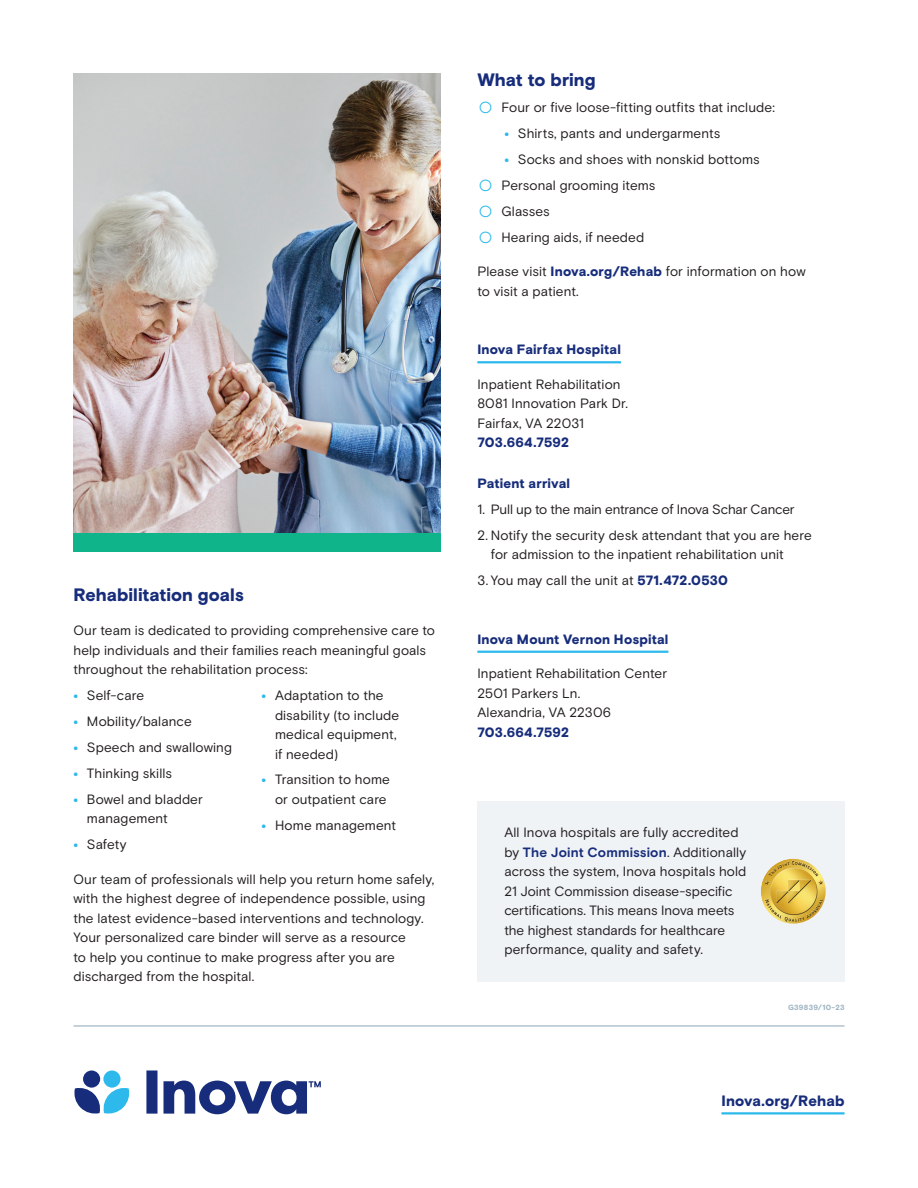
<style>
.page{position:relative;width:918px;height:1188px;background:#fff}
.page>*{position:absolute;margin:0;border:0;box-sizing:border-box;transform-origin:0 0}
.Subhead{font:900 18px "Basis Grotesque Pro";color:#172d7b}
.Website-Right-Aligned_-_Medium{font:900 15px "Basis Grotesque Pro";letter-spacing:.005em;color:#172d7b}
.Body_-_9_13{font:13.5px/19.5px "Basis Grotesque Pro";letter-spacing:.005em;color:#231f20}
.Callout_Left-Aligned_-_Small{font:900 13.5px "Basis Grotesque Pro";letter-spacing:.01em;color:#172d7b}
.Body_-_9_13-2{font:13.5px "Basis Grotesque Pro";letter-spacing:-.015em;color:#231f20}
.Body_-_10_14_No_Space_After{font:900 13.5px "Basis Grotesque Pro";letter-spacing:.01em;color:#172d7b}
.G_Number{font:900 7.5px "Basis Grotesque Pro";letter-spacing:.03em;color:#a3b8c5}
.s1{font-weight:900;color:#2db9ec}
.s2{font-family:"Arial";font-size:27px;color:#2db9ec}
.s3{font-weight:900;color:#172d7b}
.s4{font-weight:700;color:#172d7b}
</style>
<div class="page">
<svg style="left:74px;top:1070px;width:247px;height:45px"></svg>
<hr style="left:73px;top:1025px;width:772px;height:2px;background:#b2c4d0">
<div style="left:477px;top:801px;width:368px;height:180px;background:#f0f3f6"></div>
<hr style="left:721px;top:1112px;width:124px;height:3px;background:#2db9ec">
<img style="left:761px;top:859px;width:65px;height:65px;border-radius:32px">
<hr style="left:477px;top:361px;width:144px;height:2px;background:#2db9ec">
<hr style="left:477px;top:651px;width:191px;height:2px;background:#2db9ec">
<img style="left:73px;top:73px;width:368px;height:460px">
<div style="left:73px;top:533px;width:368px;height:18px;background:#10b48a"></div>
<p class="Subhead" style="left:73px;top:584px;width:172px">Rehabilitation goals</p>
<p class="Body_-_9_13" style="left:73px;top:621px;width:363px">Our team is dedicated to providing comprehensive care to help individuals and their families reach meaningful goals throughout the rehabilitation process:</p>
<p class="Body_-_9_13" style="left:73px;top:686px;width:72px"><span class="s1">•</span> Self-care</p>
<p class="Body_-_9_13" style="left:73px;top:712px;width:120px"><span class="s1">•</span> Mobility/balance</p>
<p class="Body_-_9_13" style="left:73px;top:738px;width:160px"><span class="s1">•</span> Speech and swallowing</p>
<p class="Body_-_9_13" style="left:73px;top:764px;width:100px"><span class="s1">•</span> Thinking skills</p>
<p class="Body_-_9_13" style="left:87px;top:790px;width:117px;text-indent:-14px"><span class="s1">•</span> Bowel and bladder management</p>
<p class="Body_-_9_13" style="left:73px;top:835px;width:55px"><span class="s1">•</span> Safety</p>
<p class="Body_-_9_13" style="left:275px;top:686px;width:126px;text-indent:-14px"><span class="s1">•</span> Adaptation to the disability (to include medical equipment, if needed)</p>
<p class="Body_-_9_13" style="left:262px;top:770px;width:130px;text-align:right"><span class="s1">•</span> Transition to home or outpatient care</p>
<p class="Body_-_9_13" style="left:262px;top:816px;width:136px"><span class="s1">•</span> Home management</p>
<p class="Body_-_9_13" style="left:73px;top:870px;width:362px">Our team of professionals will help you return home safely, with the highest degree of independence possible, using the latest evidence-based interventions and technology.<br>Your personalized care binder will serve as a resource<br>to help you continue to make progress after you are discharged from the hospital.</p>
<p class="Subhead" style="left:477px;top:69px;width:120px">What to bring</p>
<p class="Body_-_9_13" style="left:477px;top:98px;width:299px"><span class="s2">○</span> Four or five loose-fitting outfits that include:</p>
<p class="Body_-_9_13" style="left:504px;top:124px;width:217px"><span class="s1">•</span> Shirts, pants and undergarments</p>
<p class="Body_-_9_13" style="left:504px;top:150px;width:257px"><span class="s1">•</span> Socks and shoes with nonskid bottoms</p>
<p class="Body_-_9_13" style="left:477px;top:176px;width:180px"><span class="s2">○</span> Personal grooming items</p>
<p class="Body_-_9_13" style="left:477px;top:202px;width:74px"><span class="s2">○</span> Glasses</p>
<p class="Body_-_9_13" style="left:477px;top:228px;width:168px"><span class="s2">○</span> Hearing aids, if needed</p>
<p class="Body_-_9_13" style="left:477px;top:262px;width:330px">Please visit <span class="s3">Inova.org/Rehab</span> for information on how to visit a patient.</p>
<p class="Callout_Left-Aligned_-_Small" style="left:477px;top:342px;width:145px">Inova Fairfax Hospital</p>
<p class="Body_-_9_13" style="left:477px;top:375px;width:152px">Inpatient Rehabilitation<br>8081 Innovation Park Dr.<br>Fairfax, VA 22031<br><span class="s3">703.664.7592</span></p>
<p class="Body_-_10_14_No_Space_After" style="left:477px;top:475px;width:94px">Patient arrival</p>
<p class="Body_-_9_13-2" style="left:477px;top:501px;width:319px">1. Pull up to the main entrance of Inova Schar Cancer</p>
<p class="Body_-_9_13" style="left:491px;top:526px;width:322px;text-indent:-14px">2. Notify the security desk attendant that you are here for admission to the inpatient rehabilitation unit</p>
<p class="Body_-_9_13" style="left:477px;top:571px;width:252px">3. You may call the unit at <span class="s3">571.472.0530</span></p>
<p class="Callout_Left-Aligned_-_Small" style="left:477px;top:631px;width:193px">Inova Mount Vernon Hospital</p>
<p class="Body_-_9_13" style="left:477px;top:664px;width:191px">Inpatient Rehabilitation Center<br>2501 Parkers Ln.<br>Alexandria, VA 22306<br><span class="s3">703.664.7592</span></p>
<p class="Body_-_9_13" style="left:504px;top:823px;width:243px">All Inova hospitals are fully accredited by <span class="s4">The Joint Commission</span>. Additionally across the system, Inova hospitals hold 21 Joint Commission disease-specific certifications. This means Inova meets the highest standards for healthcare performance, quality and safety.</p>
<p class="G_Number" style="left:788px;top:1003px;width:58px">G39839/10-23</p>
<p class="Website-Right-Aligned_-_Medium" style="left:721px;top:1091px;width:125px">Inova.org/Rehab</p>
</div>
